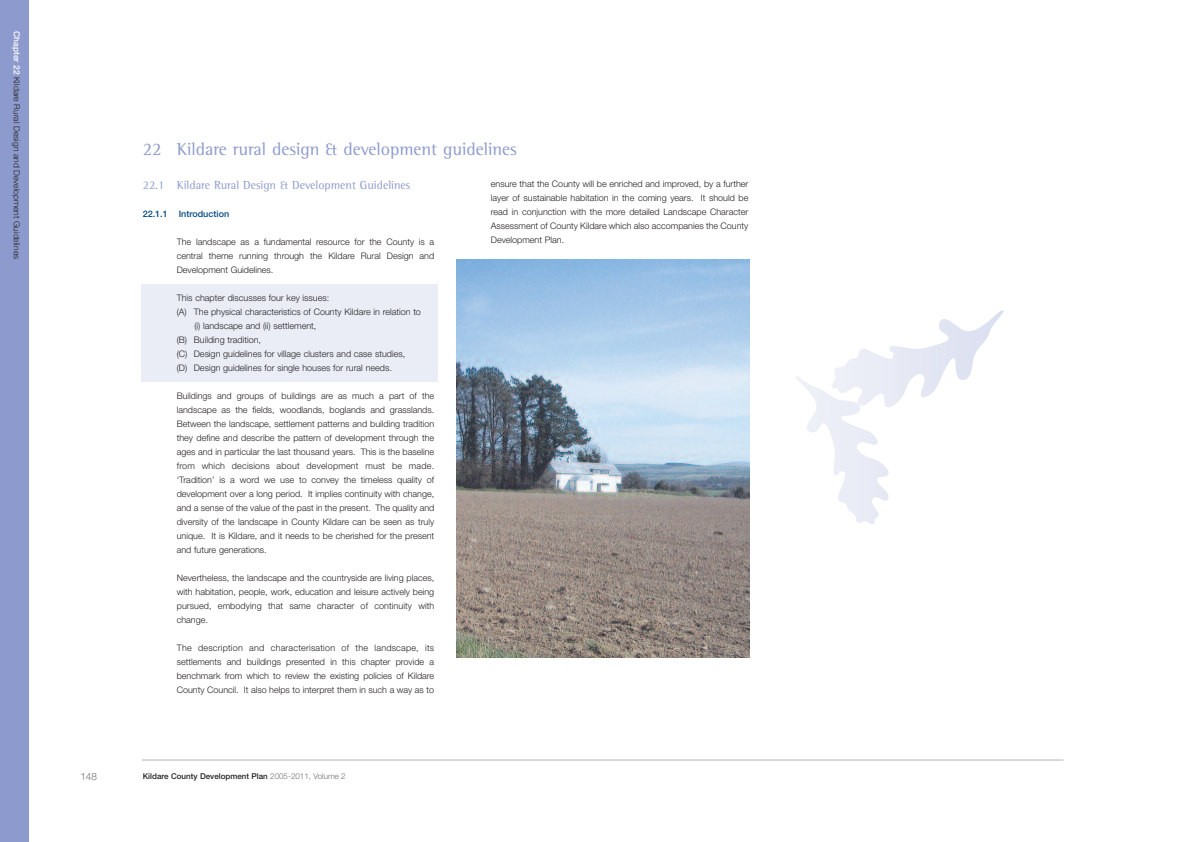
<style>
.page{position:relative;width:1191px;height:842px;background:#fff}
.page>*{position:absolute;margin:0;border:0;box-sizing:border-box;transform-origin:0 0}
.t1{font:18px "Rotis Semi Serif";color:#8d9acd}
.t2{font:12px "Rotis Semi Serif";color:#8d9acd}
.t3{font:300 10px "Helvetica Neue";color:#717074}
.t4{font:300 9px/14px "Helvetica Neue";color:#231f20;text-align:justify}
.t5{font:500 9px "Helvetica Neue";color:#014882}
.t6{font:300 8.5px "Helvetica Neue";color:#231f20}
.t7{font:500 8px "Helvetica Neue";color:#231f20}
.s1{font-weight:500;color:#fff}
.s2{font-weight:300;color:#717074}
</style>
<div class="page">
<div style="left:141px;top:285px;width:296px;height:97px;background:#ebedf6"></div>
<hr style="left:142px;top:760px;width:921px;height:1px;background:#b4b3b7">
<div style="left:0;top:0;width:28px;height:842px;background:#8d9acd"></div>
<img style="left:456px;top:259px;width:293px;height:399px">
<svg style="left:796px;top:310px;width:208px;height:214px"></svg>
<p class="t6" style="left:20px;top:31px;width:230px;rotate:90deg"><span class="s1">Chapter 22</span> Kildare Rural Design and Development Guidelines</p>
<h1 class="t1" style="left:143px;top:143px;width:376px">22 Kildare rural design &amp; development guidelines</h1>
<h2 class="t2" style="left:143px;top:181px;width:269px">22.1 Kildare Rural Design &amp; Development Guidelines</h2>
<p class="t5" style="left:143px;top:211px;width:88px">22.1.1 Introduction</p>
<p class="t4" style="left:177px;top:236px;width:259px">The landscape as a fundamental resource for the County is a central theme running through the Kildare Rural Design and Development Guidelines.</p>
<p class="t4" style="left:177px;top:292px;width:154px">This chapter discusses four key issues:</p>
<p class="t4" style="left:177px;top:306px;width:246px">(A) The physical characteristics of County Kildare in relation to</p>
<p class="t4" style="left:194px;top:320px;width:124px">(i) landscape and (ii) settlement,</p>
<p class="t4" style="left:177px;top:334px;width:86px">(B) Building tradition,</p>
<p class="t4" style="left:177px;top:348px;width:230px">(C) Design guidelines for village clusters and case studies,</p>
<p class="t4" style="left:177px;top:362px;width:216px">(D) Design guidelines for single houses for rural needs.</p>
<p class="t4" style="left:177px;top:390px;width:259px">Buildings and groups of buildings are as much a part of the landscape as the fields, woodlands, boglands and grasslands.<br>Between the landscape, settlement patterns and building tradition they define and describe the pattern of development through the ages and in particular the last thousand years. This is the baseline from which decisions about development must be made. ‘Tradition’ is a word we use to convey the timeless quality of development over a long period. It implies continuity with change, and a sense of the value of the past in the present. The quality and diversity of the landscape in County Kildare can be seen as truly unique. It is Kildare, and it needs to be cherished for the present and future generations.</p>
<p class="t4" style="left:177px;top:572px;width:259px">Nevertheless, the landscape and the countryside are living places, with habitation, people, work, education and leisure actively being pursued, embodying that same character of continuity with change.</p>
<p class="t4" style="left:177px;top:642px;width:259px">The description and characterisation of the landscape, its settlements and buildings presented in this chapter provide a benchmark from which to review the existing policies of Kildare County Council. It also helps to interpret them in such a way as to</p>
<p class="t3" style="left:80px;top:773px;width:18px">148</p>
<p class="t7" style="left:143px;top:773px;width:204px">Kildare County Development Plan <span class="s2">2005-2011, Volume 2</span></p>
<p class="t4" style="left:491px;top:178px;width:259px">ensure that the County will be enriched and improved, by a further layer of sustainable habitation in the coming years. It should be read in conjunction with the more detailed Landscape Character Assessment of County Kildare which also accompanies the County Development Plan.</p>
</div>
